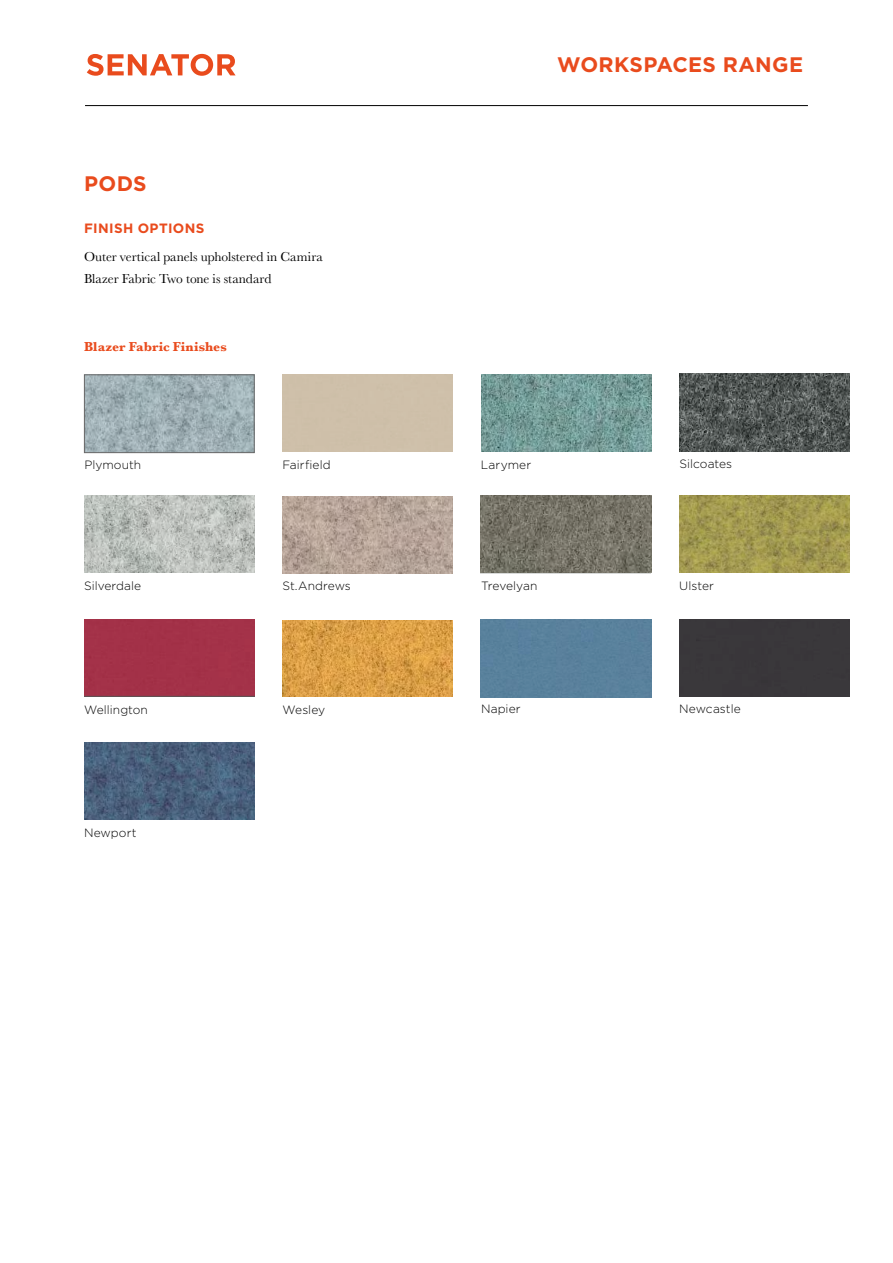
<style>
.page{position:relative;width:893px;height:1263px;background:#fff}
.page>*{position:absolute;margin:0;border:0;box-sizing:border-box;transform-origin:0 0}
.t1{font:700 21px "Gotham";letter-spacing:.015em;color:#e94b1d}
.t2{font:13.5px/21.6px "Baskerville";color:#000}
.t3{font:700 13.5px "Baskerville";color:#e94b1d}
.t4{font:700 13.5px "Gotham";letter-spacing:.03em;color:#e94b1d}
.t5{font:300 12px "Gotham";letter-spacing:.005em;color:#000}
</style>
<div class="page">
<hr style="left:85px;top:105px;width:723px;height:1px;background:#000">
<svg style="left:87px;top:54px;width:149px;height:22px"></svg>
<svg style="left:86px;top:377px;width:166px;height:74px;background:#9eafb4"></svg>
<div style="left:84px;top:375px;width:170px;height:78px;border:1px solid #6a6969"></div>
<div style="left:283px;top:375px;width:170px;height:77px;background:#cfc0aa"></div>
<svg style="left:481px;top:375px;width:170px;height:77px;background:#739a96"></svg>
<img style="left:283px;top:496px;width:170px;height:77px">
<img style="left:283px;top:620px;width:170px;height:77px">
<img style="left:84px;top:496px;width:170px;height:77px">
<div style="left:84px;top:620px;width:170px;height:76px;background:#a33148"></div>
<img style="left:84px;top:743px;width:170px;height:77px">
<svg style="left:680px;top:374px;width:170px;height:77px;background:#525856"></svg>
<img style="left:679px;top:496px;width:170px;height:77px">
<div style="left:679px;top:619px;width:170px;height:77px;background:#3a383b"></div>
<svg style="left:481px;top:496px;width:170px;height:77px;background:#757266"></svg>
<div style="left:481px;top:619px;width:170px;height:78px;background:#59819c"></div>
<h1 class="t1" style="left:84px;top:170px;width:64px">PODS</h1>
<p class="t4" style="left:84px;top:219px;width:122px">FINISH OPTIONS</p>
<p class="t2" style="left:84px;top:246px;width:240px">Outer vertical panels upholstered in Camira<br>Blazer Fabric Two tone is standard</p>
<p class="t3" style="left:84px;top:337px;width:144px">Blazer Fabric Finishes</p>
<h1 class="t1" style="left:557px;top:51px;width:247px">WORKSPACES RANGE</h1>
<p class="t5" style="left:84px;top:457px;width:58px">Plymouth</p>
<p class="t5" style="left:283px;top:457px;width:50px">Fairfield</p>
<p class="t5" style="left:481px;top:457px;width:52px">Larymer</p>
<p class="t5" style="left:679px;top:456px;width:54px">Silcoates</p>
<p class="t5" style="left:84px;top:578px;width:59px">Silverdale</p>
<p class="t5" style="left:282px;top:578px;width:70px">St.Andrews</p>
<p class="t5" style="left:481px;top:578px;width:58px">Trevelyan</p>
<p class="t5" style="left:679px;top:578px;width:36px">Ulster</p>
<p class="t5" style="left:84px;top:702px;width:65px">Wellington</p>
<p class="t5" style="left:84px;top:825px;width:54px">Newport</p>
<p class="t5" style="left:282px;top:702px;width:44px">Wesley</p>
<p class="t5" style="left:481px;top:701px;width:41px">Napier</p>
<p class="t5" style="left:679px;top:701px;width:63px">Newcastle</p>
</div>
